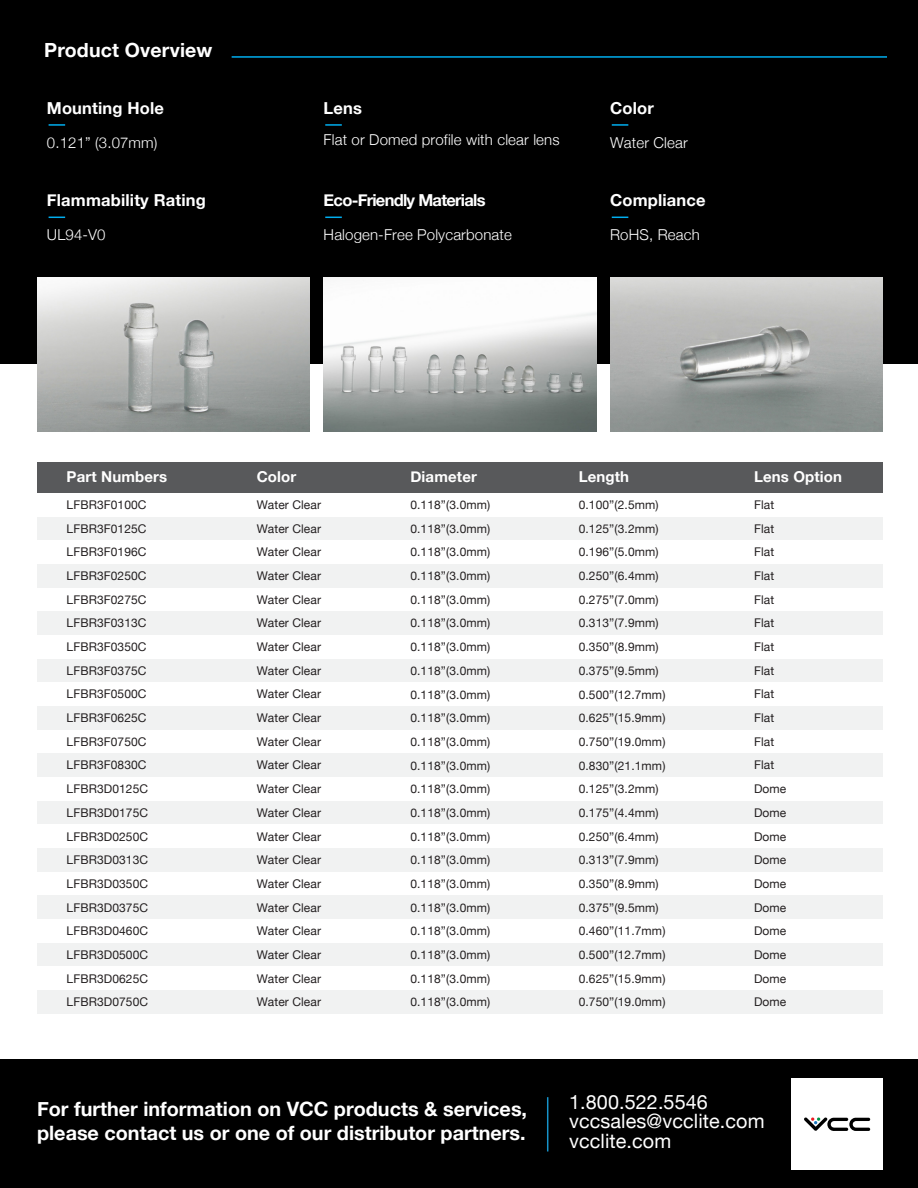
<style>
.page{position:relative;width:918px;height:1188px;background:#fff}
.page>*{position:absolute;margin:0;border:0;box-sizing:border-box;transform-origin:0 0}
.t1{font:700 19.8px/23.7px "Helvetica Neue";color:#fff}
.t2{font:19.8px/19.5px "Helvetica Neue";letter-spacing:.005em;color:#fff}
.t3{font:700 19.5px "Helvetica Neue";letter-spacing:.01em;color:#fff}
.t4{font:700 16.5px "Helvetica Neue";letter-spacing:.01em;color:#fff}
.t5{font:700 16.5px "Helvetica Neue";letter-spacing:-.045em;color:#fff}
.t6{font:300 15px "Helvetica Neue";letter-spacing:.01em;color:#fff}
.t7{font:700 15px "Helvetica Neue";letter-spacing:.01em;color:#fff}
.t8{font:12px/23.7px "Helvetica Neue";letter-spacing:.01em;color:#231f20;text-align:justify}
</style>
<div class="page">
<div style="left:0;top:0;width:918px;height:363px;background:#000"></div>
<div style="left:37px;top:463px;width:846px;height:30px;background:#58595b"></div>
<hr style="left:232px;top:56px;width:655px;height:2px;background:#00aeef">
<img style="left:37px;top:278px;width:273px;height:153px">
<img style="left:324px;top:278px;width:272px;height:153px">
<img style="left:610px;top:278px;width:273px;height:153px">
<div style="left:37px;top:517px;width:846px;height:24px;background:#f1f2f2"></div>
<div style="left:37px;top:564px;width:846px;height:24px;background:#f1f2f2"></div>
<div style="left:37px;top:612px;width:846px;height:23px;background:#f1f2f2"></div>
<div style="left:37px;top:659px;width:846px;height:24px;background:#f1f2f2"></div>
<div style="left:37px;top:706px;width:846px;height:24px;background:#f1f2f2"></div>
<div style="left:37px;top:754px;width:846px;height:23px;background:#f1f2f2"></div>
<div style="left:37px;top:801px;width:846px;height:24px;background:#f1f2f2"></div>
<div style="left:37px;top:848px;width:846px;height:24px;background:#f1f2f2"></div>
<div style="left:37px;top:896px;width:846px;height:23px;background:#f1f2f2"></div>
<div style="left:37px;top:943px;width:846px;height:24px;background:#f1f2f2"></div>
<div style="left:37px;top:990px;width:846px;height:24px;background:#f1f2f2"></div>
<svg style="left:49px;top:124px;width:16px;height:2px"></svg>
<svg style="left:325px;top:124px;width:17px;height:2px"></svg>
<svg style="left:612px;top:124px;width:16px;height:2px"></svg>
<svg style="left:49px;top:217px;width:16px;height:1px"></svg>
<svg style="left:325px;top:217px;width:17px;height:1px"></svg>
<svg style="left:612px;top:217px;width:16px;height:1px"></svg>
<div style="left:0;top:1059px;width:918px;height:129px;background:#000"></div>
<hr style="left:547px;top:1097px;width:1px;height:55px;background:#1793c9">
<div style="left:791px;top:1079px;width:92px;height:91px;background:#fff"></div>
<svg style="left:804px;top:1117px;width:66px;height:14px"></svg>
<h2 class="t3" style="left:44px;top:35px;width:170px">Product Overview</h2>
<h3 class="t4" style="left:47px;top:95px;width:119px">Mounting Hole</h3>
<p class="t6" style="left:47px;top:130px;width:112px">0.121” (3.07mm)</p>
<h3 class="t4" style="left:47px;top:188px;width:160px">Flammability Rating</h3>
<p class="t6" style="left:47px;top:223px;width:60px">UL94-V0</p>
<h3 class="t4" style="left:324px;top:95px;width:40px">Lens</h3>
<p class="t6" style="left:324px;top:127px;width:238px">Flat or Domed profile with clear lens</p>
<h3 class="t5" style="left:324px;top:188px;width:163px">Eco-Friendly Materials</h3>
<p class="t6" style="left:324px;top:223px;width:190px">Halogen-Free Polycarbonate</p>
<h3 class="t4" style="left:610px;top:95px;width:45px">Color</h3>
<p class="t6" style="left:610px;top:130px;width:79px">Water Clear</p>
<h3 class="t4" style="left:610px;top:188px;width:97px">Compliance</h3>
<p class="t6" style="left:610px;top:223px;width:91px">RoHS, Reach</p>
<p class="t7" style="left:67px;top:465px;width:102px">Part Numbers</p>
<p class="t7" style="left:257px;top:465px;width:41px">Color</p>
<p class="t7" style="left:754px;top:465px;width:90px">Lens Option</p>
<p class="t8" style="left:67px;top:494px;width:82px">LFBR3F0100C</p>
<p class="t8" style="left:257px;top:494px;width:66px">Water Clear</p>
<p class="t8" style="left:754px;top:494px;width:22px">Flat</p>
<p class="t8" style="left:67px;top:517px;width:82px">LFBR3F0125C</p>
<p class="t8" style="left:257px;top:517px;width:66px">Water Clear</p>
<p class="t8" style="left:754px;top:517px;width:22px">Flat</p>
<p class="t8" style="left:67px;top:541px;width:82px">LFBR3F0196C</p>
<p class="t8" style="left:257px;top:541px;width:66px">Water Clear</p>
<p class="t8" style="left:754px;top:541px;width:22px">Flat</p>
<p class="t8" style="left:67px;top:565px;width:82px">LFBR3F0250C</p>
<p class="t8" style="left:257px;top:565px;width:66px">Water Clear</p>
<p class="t8" style="left:754px;top:565px;width:22px">Flat</p>
<p class="t8" style="left:67px;top:588px;width:82px">LFBR3F0275C</p>
<p class="t8" style="left:257px;top:588px;width:66px">Water Clear</p>
<p class="t8" style="left:754px;top:588px;width:22px">Flat</p>
<p class="t8" style="left:67px;top:612px;width:82px">LFBR3F0313C</p>
<p class="t8" style="left:257px;top:612px;width:66px">Water Clear</p>
<p class="t8" style="left:754px;top:612px;width:22px">Flat</p>
<p class="t8" style="left:67px;top:636px;width:82px">LFBR3F0350C</p>
<p class="t8" style="left:257px;top:636px;width:66px">Water Clear</p>
<p class="t8" style="left:754px;top:636px;width:22px">Flat</p>
<p class="t8" style="left:67px;top:659px;width:82px">LFBR3F0375C</p>
<p class="t8" style="left:257px;top:659px;width:66px">Water Clear</p>
<p class="t8" style="left:754px;top:659px;width:22px">Flat</p>
<p class="t8" style="left:67px;top:683px;width:82px">LFBR3F0500C</p>
<p class="t8" style="left:257px;top:683px;width:66px">Water Clear</p>
<p class="t8" style="left:754px;top:683px;width:22px">Flat</p>
<p class="t8" style="left:67px;top:707px;width:82px">LFBR3F0625C</p>
<p class="t8" style="left:257px;top:707px;width:66px">Water Clear</p>
<p class="t8" style="left:754px;top:707px;width:22px">Flat</p>
<p class="t8" style="left:67px;top:730px;width:82px">LFBR3F0750C</p>
<p class="t8" style="left:257px;top:730px;width:66px">Water Clear</p>
<p class="t8" style="left:754px;top:730px;width:22px">Flat</p>
<p class="t8" style="left:67px;top:754px;width:82px">LFBR3F0830C</p>
<p class="t8" style="left:257px;top:754px;width:66px">Water Clear</p>
<p class="t8" style="left:754px;top:754px;width:22px">Flat</p>
<p class="t8" style="left:67px;top:778px;width:83px">LFBR3D0125C</p>
<p class="t8" style="left:257px;top:778px;width:66px">Water Clear</p>
<p class="t8" style="left:754px;top:778px;width:34px">Dome</p>
<p class="t8" style="left:67px;top:801px;width:83px">LFBR3D0175C</p>
<p class="t8" style="left:257px;top:801px;width:66px">Water Clear</p>
<p class="t8" style="left:754px;top:801px;width:34px">Dome</p>
<p class="t8" style="left:67px;top:825px;width:83px">LFBR3D0250C</p>
<p class="t8" style="left:257px;top:825px;width:66px">Water Clear</p>
<p class="t8" style="left:754px;top:825px;width:34px">Dome</p>
<p class="t8" style="left:67px;top:849px;width:83px">LFBR3D0313C</p>
<p class="t8" style="left:257px;top:849px;width:66px">Water Clear</p>
<p class="t8" style="left:754px;top:849px;width:34px">Dome</p>
<p class="t8" style="left:67px;top:872px;width:83px">LFBR3D0350C</p>
<p class="t8" style="left:257px;top:872px;width:66px">Water Clear</p>
<p class="t8" style="left:754px;top:872px;width:34px">Dome</p>
<p class="t8" style="left:67px;top:896px;width:83px">LFBR3D0375C</p>
<p class="t8" style="left:257px;top:896px;width:66px">Water Clear</p>
<p class="t8" style="left:754px;top:896px;width:34px">Dome</p>
<p class="t8" style="left:67px;top:920px;width:83px">LFBR3D0460C</p>
<p class="t8" style="left:257px;top:920px;width:66px">Water Clear</p>
<p class="t8" style="left:754px;top:920px;width:34px">Dome</p>
<p class="t8" style="left:67px;top:943px;width:83px">LFBR3D0500C</p>
<p class="t8" style="left:257px;top:943px;width:66px">Water Clear</p>
<p class="t8" style="left:754px;top:943px;width:34px">Dome</p>
<p class="t8" style="left:67px;top:967px;width:83px">LFBR3D0625C</p>
<p class="t8" style="left:257px;top:967px;width:66px">Water Clear</p>
<p class="t8" style="left:754px;top:967px;width:34px">Dome</p>
<p class="t8" style="left:67px;top:991px;width:83px">LFBR3D0750C</p>
<p class="t8" style="left:257px;top:991px;width:66px">Water Clear</p>
<p class="t8" style="left:754px;top:991px;width:34px">Dome</p>
<p class="t7" style="left:410px;top:465px;width:68px">Diameter</p>
<p class="t8" style="left:410px;top:494px;width:81px">0.118”(3.0mm)<br>0.118”(3.0mm)<br>0.118”(3.0mm)<br>0.118”(3.0mm)<br>0.118”(3.0mm)<br>0.118”(3.0mm)<br>0.118”(3.0mm)<br>0.118”(3.0mm)<br>0.118”(3.0mm)<br>0.118”(3.0mm)<br>0.118”(3.0mm)<br>0.118”(3.0mm)<br>0.118”(3.0mm)<br>0.118”(3.0mm)<br>0.118”(3.0mm)<br>0.118”(3.0mm)<br>0.118”(3.0mm)<br>0.118”(3.0mm)<br>0.118”(3.0mm)<br>0.118”(3.0mm)<br>0.118”(3.0mm)<br>0.118”(3.0mm)</p>
<p class="t7" style="left:579px;top:465px;width:52px">Length</p>
<p class="t8" style="left:579px;top:494px;width:88px;text-align:left">0.100”(2.5mm)<br>0.125”(3.2mm)<br>0.196”(5.0mm)<br>0.250”(6.4mm)<br>0.275”(7.0mm)<br>0.313”(7.9mm)<br>0.350”(8.9mm)<br>0.375”(9.5mm)<br>0.500”(12.7mm)<br>0.625”(15.9mm)<br>0.750”(19.0mm)<br>0.830”(21.1mm)<br>0.125”(3.2mm)<br>0.175”(4.4mm)<br>0.250”(6.4mm)<br>0.313”(7.9mm)<br>0.350”(8.9mm)<br>0.375”(9.5mm)<br>0.460”(11.7mm)<br>0.500”(12.7mm)<br>0.625”(15.9mm)<br>0.750”(19.0mm)</p>
<h1 class="t1" style="left:37px;top:1098px;width:492px">For further information on VCC products &amp; services, please contact us or one of our distributor partners.</h1>
<h1 class="t2" style="left:569px;top:1093px;width:197px">1.800.522.5546 vccsales@vcclite.com vcclite.com</h1>
</div>
